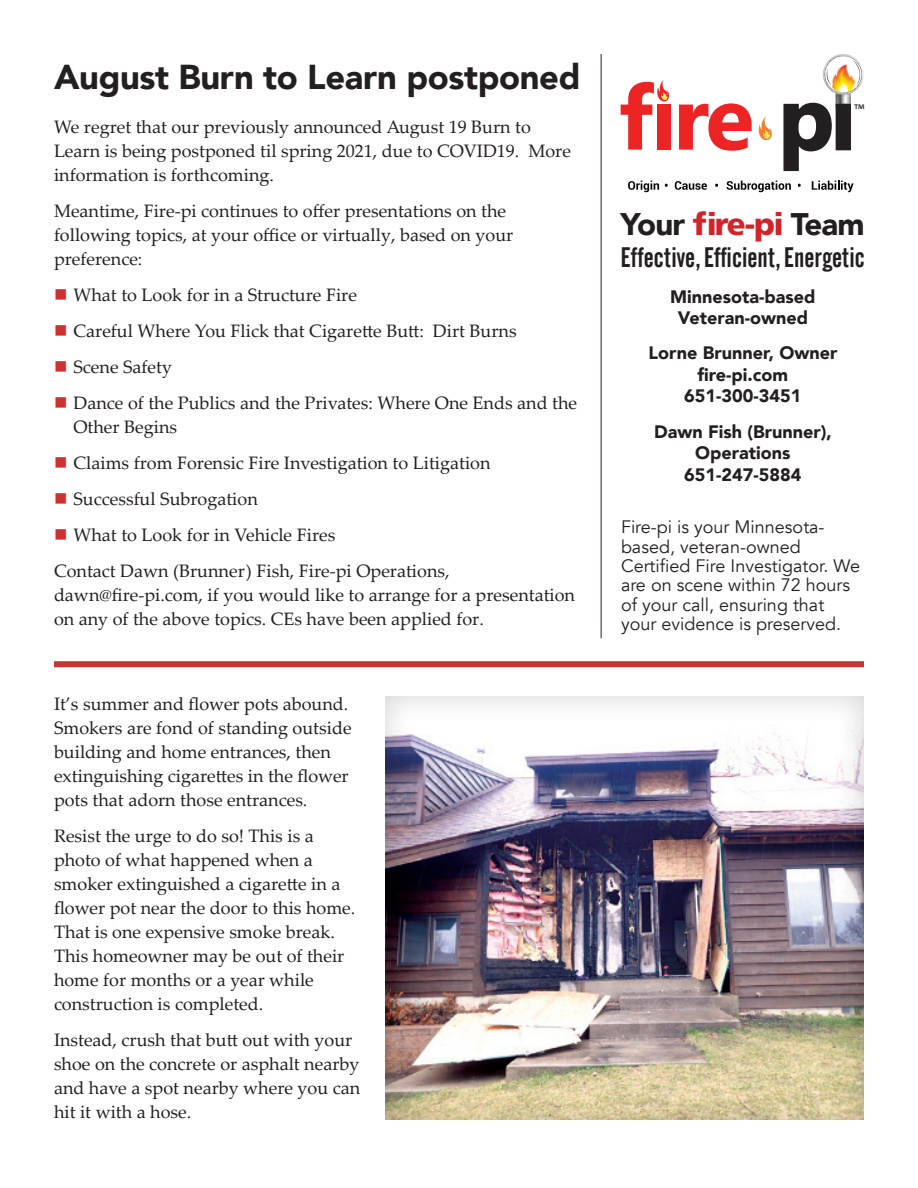
<style>
.page{position:relative;width:918px;height:1188px;background:#fff}
.page>*{position:absolute;margin:0;border:0;box-sizing:border-box;transform-origin:0 0}
.t1{font:900 34.5px "Avenir";letter-spacing:-.01em;color:#231f20}
.t2{font:900 31.2px "Avenir";letter-spacing:-.025em;color:#231f20}
.t3{font:28.05px "Alternate Gothic No 2 BT";color:#231f20}
.t4{font:18px/24px "Palatino Linotype";color:#231f20}
.t5{font:18px/19.4px "Avenir";color:#231f20}
.t6{font:900 18px/21.6px "Avenir";color:#231f20;text-align:center}
.t7{font:17.25px "Myriad Pro";color:#231f20}
.s1{color:#cd3232}
.s2{font-family:"Frutiger";color:#d1232a}
</style>
<div class="page">
<div style="left:657px;top:105px;width:14px;height:45px;background:#ee2323"></div>
<svg style="left:679px;top:103px;width:73px;height:48px"></svg>
<svg style="left:783px;top:54px;width:81px;height:117px"></svg>
<svg style="left:628px;top:181px;width:31px;height:11px"></svg>
<svg style="left:675px;top:181px;width:32px;height:9px"></svg>
<svg style="left:727px;top:181px;width:64px;height:11px"></svg>
<svg style="left:812px;top:181px;width:42px;height:11px"></svg>
<svg style="left:621px;top:80px;width:48px;height:70px"></svg>
<svg style="left:759px;top:116px;width:13px;height:24px"></svg>
<hr style="left:601px;top:54px;width:1px;height:584px;background:#231f20">
<div style="left:384px;top:696px;width:480px;height:424px;background:#231f20;opacity:.2"></div>
<div style="left:54px;top:661px;width:810px;height:6px;background:#cd3232"></div>
<h1 class="t1" style="left:54px;top:47px;width:528px">August Burn to Learn postponed</h1>
<p class="t4" style="left:54px;top:114px;width:519px">We regret that our previously announced August 19 Burn to<br>Learn is being postponed til spring 2021, due to COVID19. More information is forthcoming.</p>
<p class="t4" style="left:54px;top:198px;width:461px">Meantime, Fire-pi continues to offer presentations on the following topics, at your office or virtually, based on your preference:</p>
<p class="t4" style="left:54px;top:282px;width:305px"><span class="s1">■</span> What to Look for in a Structure Fire</p>
<p class="t4" style="left:54px;top:318px;width:464px"><span class="s1">■</span> Careful Where You Flick that Cigarette Butt: Dirt Burns</p>
<p class="t4" style="left:54px;top:354px;width:120px"><span class="s1">■</span> Scene Safety</p>
<p class="t4" style="left:73px;top:390px;width:505px;text-indent:-19px"><span class="s1">■</span> Dance of the Publics and the Privates: Where One Ends and the<br>Other Begins</p>
<p class="t4" style="left:54px;top:450px;width:438px"><span class="s1">■</span> Claims from Forensic Fire Investigation to Litigation</p>
<p class="t4" style="left:54px;top:486px;width:205px"><span class="s1">■</span> Successful Subrogation</p>
<p class="t4" style="left:54px;top:516px;width:397px;line-height:36px"><span class="s1">■</span> What to Look for in Vehicle Fires<br>Contact Dawn (Brunner) Fish, Fire-pi Operations,</p>
<p class="t4" style="left:54px;top:582px;width:523px">dawn@fire-pi.com, if you would like to arrange for a presentation on any of the above topics. CEs have been applied for.</p>
<p class="t4" style="left:54px;top:691px;width:299px">It’s summer and flower pots abound.<br>Smokers are fond of standing outside building and home entrances, then extinguishing cigarettes in the flower pots that adorn those entrances.</p>
<p class="t4" style="left:54px;top:823px;width:303px">Resist the urge to do so! This is a photo of what happened when a smoker extinguished a cigarette in a flower pot near the door to this home.<br>That is one expensive smoke break.<br>This homeowner may be out of their home for months or a year while construction is completed.</p>
<p class="t4" style="left:54px;top:1027px;width:308px">Instead, crush that butt out with your shoe on the concrete or asphalt nearby and have a spot nearby where you can hit it with a hose.</p>
<p class="t7" style="left:854px;top:100px;width:12px">™</p>
<h2 class="t2" style="left:621px;top:197px;width:246px">Your <span class="s2">fire-pi</span> Team</h2>
<h3 class="t3" style="left:621px;top:241px;width:246px">Effective, Efficient, Energetic</h3>
<p class="t6" style="left:670px;top:285px;width:147px">Minnesota-based<br>Veteran-owned</p>
<p class="t6" style="left:648px;top:342px;width:190px">Lorne Brunner, Owner fire-pi.com<br>651-300-3451</p>
<p class="t6" style="left:654px;top:420px;width:179px">Dawn Fish (Brunner),<br>Operations<br>651-247-5884</p>
<p class="t5" style="left:621px;top:518px;width:241px">Fire-pi is your Minnesota&shy;based, veteran-owned<br>Certified Fire Investigator. We are on scene within 72 hours of your call, ensuring that your evidence is preserved.</p>
</div>
